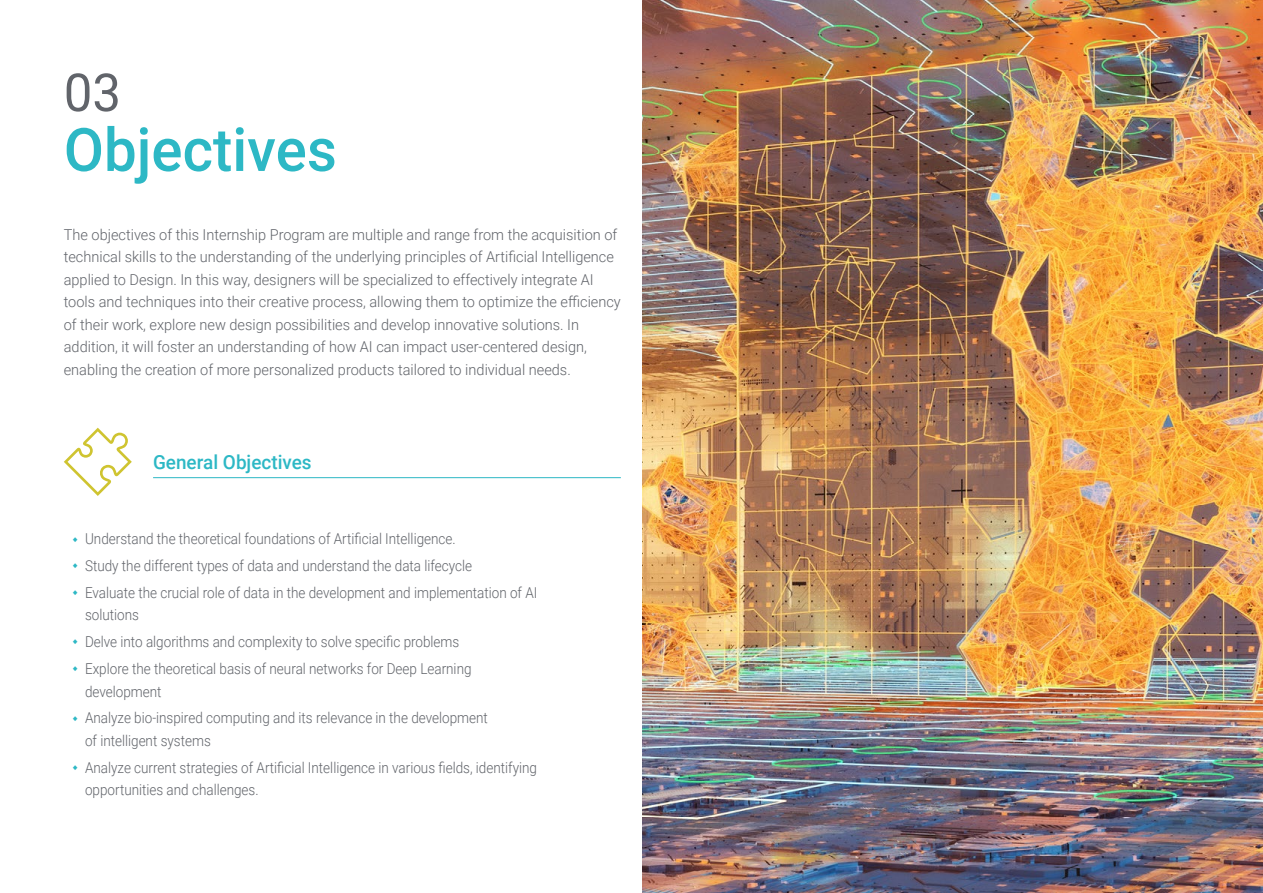
<style>
.page{position:relative;width:1263px;height:893px;background:#fff}
.page>*{position:absolute;margin:0;border:0;box-sizing:border-box;transform-origin:0 0}
.t1{font:500 60px "Roboto";color:#2db8c5}
.t2{font:52.5px "Roboto";color:#61646a}
.t3{font:500 19.5px "Roboto";color:#2db8c5}
.t4{font:300 15px/22.5px "Roboto";color:#61646a}
.t5{font:300 15px/26.7px "Roboto";color:#61646a;scale:.9 1}
</style>
<div class="page">
<img style="left:642px;top:0;width:621px;height:893px">
<hr style="left:153px;top:477px;width:468px;height:1px;background:#2db8c5">
<svg style="left:64px;top:428px;width:68px;height:68px"></svg>
<h2 class="t2" style="left:64px;top:56px;width:59px">03</h2>
<h1 class="t1" style="left:64px;top:108px;width:275px">Objectives</h1>
<p class="t4" style="left:64px;top:222px;width:559px">The objectives of this Internship Program are multiple and range from the acquisition of technical skills to the understanding of the underlying principles of Artificial Intelligence applied to Design. In this way, designers will be specialized to effectively integrate AI tools and techniques into their creative process, allowing them to optimize the efficiency of their work, explore new design possibilities and develop innovative solutions. In addition, it will foster an understanding of how AI can impact user-centered design, enabling the creation of more personalized products tailored to individual needs.</p>
<h3 class="t3" style="left:153px;top:449px;width:160px">General Objectives</h3>
<p class="t5" style="left:85px;top:525px;width:504px">Understand the theoretical foundations of Artificial Intelligence.<br>Study the different types of data and understand the data lifecycle<br>Evaluate the crucial role of data in the development and implementation of AI</p>
<p class="t5" style="left:85px;top:601px;width:431px">solutions<br>Delve into algorithms and complexity to solve specific problems<br>Explore the theoretical basis of neural networks for Deep Learning</p>
<p class="t5" style="left:85px;top:677px;width:449px">development<br>Analyze bio-inspired computing and its relevance in the development</p>
<p class="t5" style="left:85px;top:726px;width:504px">of intelligent systems<br>Analyze current strategies of Artificial Intelligence in various fields, identifying</p>
<p class="t5" style="left:85px;top:776px;width:194px">opportunities and challenges.</p>
</div>
